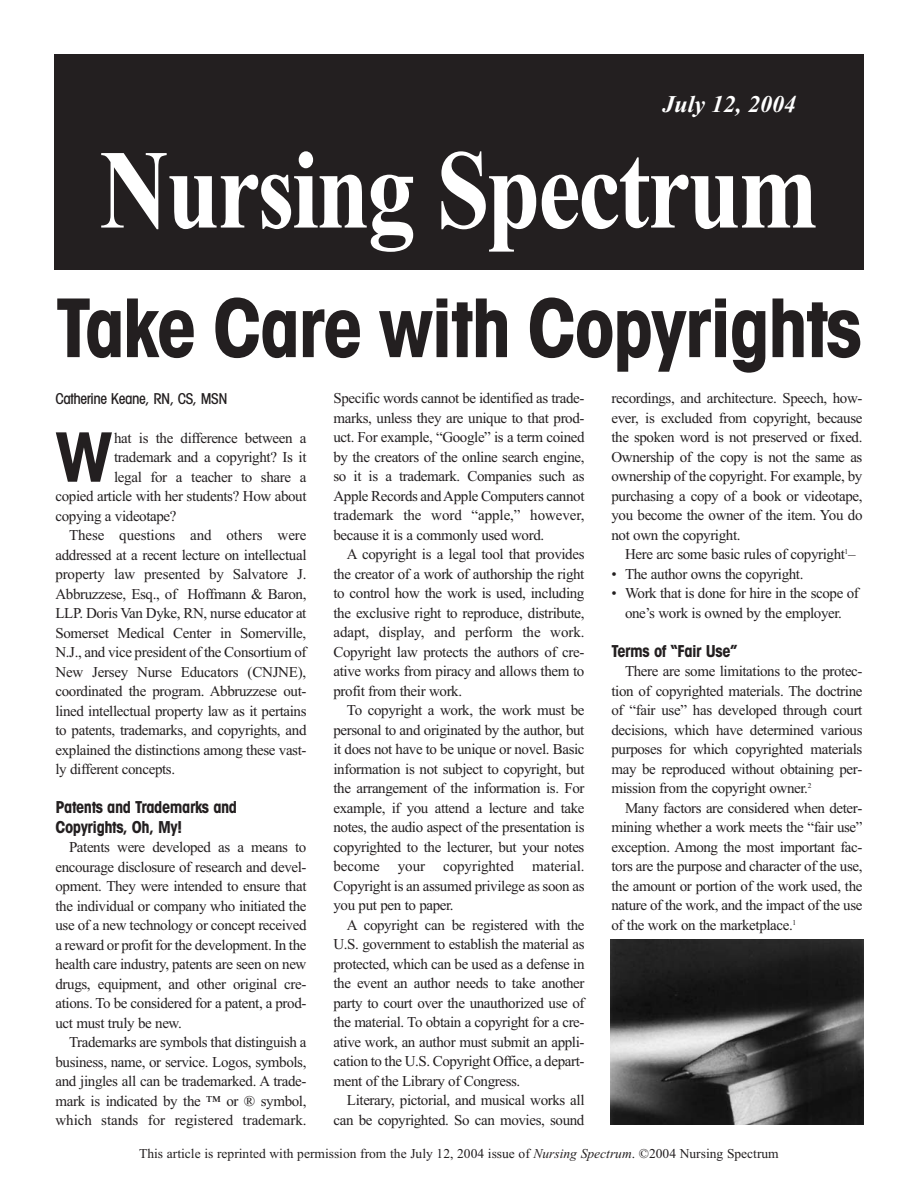
<style>
.page{position:relative;width:918px;height:1188px;background:#fff}
.page>*{position:absolute;margin:0;border:0;box-sizing:border-box;transform-origin:0 0}
.t1{font:700 112.5px "Times";letter-spacing:-.025em;color:#fff;scale:.85 1}
.t2{font:700 condensed 81px "Avant Garde";letter-spacing:-.03em;color:#231f20}
.t3{font:700 condensed 68.25px "Avant Garde";color:#231f20}
.t4{font:italic 700 24px "Times";color:#fff}
.t5{font:700 condensed 16.5px/19.5px "Avant Garde";letter-spacing:-.03em;color:#231f20}
.t6{font:15px/19.5px "Times";letter-spacing:-.025em;color:#231f20;text-align:justify}
.t7{font:15px "Times";letter-spacing:-.005em;color:#231f20}
.t8{font:500 condensed 15px "Avant Garde";letter-spacing:-.03em;color:#231f20}
.t9{font:13.5px "Times";color:#231f20}
.s1{font-style:italic}
</style>
<div class="page">
<div style="left:54px;top:54px;width:810px;height:216px;background:#231f20"></div>
<img style="left:611px;top:939px;width:253px;height:186px">
<h3 class="t4" style="left:662px;top:90px;width:135px">July 12, 2004</h3>
<h1 class="t1" style="left:100px;top:123px;width:846px">Nursing Spectrum</h1>
<h2 class="t2" style="left:56px;top:298px;width:808px">Take Care with Copyrights</h2>
<p class="t8" style="left:56px;top:393px;width:174px">Catherine Keane, RN, CS, MSN</p>
<h3 class="t3" style="left:56px;top:432px;width:58px">W</h3>
<p class="t6" style="left:114px;top:428px;width:194px">hat is the difference between a</p>
<p class="t6" style="left:114px;top:447px;width:194px">trademark and a copyright? Is it</p>
<p class="t6" style="left:114px;top:467px;width:194px">legal for a teacher to share a</p>
<p class="t6" style="left:56px;top:486px;width:253px">copied article with her students? How about</p>
<p class="t6" style="left:56px;top:506px;width:123px">copying a videotape?</p>
<p class="t7" style="left:69px;top:526px;width:239px">These questions and others were</p>
<p class="t6" style="left:56px;top:545px;width:253px">addressed at a recent lecture on intellectual</p>
<p class="t6" style="left:56px;top:564px;width:252px">property law presented by Salvatore J.</p>
<p class="t6" style="left:56px;top:584px;width:252px">Abbruzzese, Esq., of Hoffmann &amp; Baron,</p>
<p class="t6" style="left:56px;top:603px;width:252px">LLP. Doris Van Dyke, RN, nurse educator at</p>
<p class="t6" style="left:56px;top:623px;width:252px">Somerset Medical Center in Somerville,</p>
<p class="t6" style="left:56px;top:642px;width:253px">N.J., and vice president of the Consortium of</p>
<p class="t6" style="left:56px;top:662px;width:252px">New Jersey Nurse Educators (CNJNE),</p>
<p class="t6" style="left:56px;top:681px;width:252px">coordinated the program. Abbruzzese out-</p>
<p class="t6" style="left:56px;top:701px;width:253px">lined intellectual property law as it pertains</p>
<p class="t6" style="left:56px;top:720px;width:253px">to patents, trademarks, and copyrights, and</p>
<p class="t6" style="left:56px;top:740px;width:253px">explained the distinctions among these vast-</p>
<p class="t6" style="left:56px;top:759px;width:121px">ly different concepts.</p>
<p class="t5" style="left:56px;top:799px;width:183px">Patents and Trademarks and<br>Copyrights, Oh, My!</p>
<p class="t6" style="left:56px;top:837px;width:253px;text-indent:14px">Patents were developed as a means to encourage disclosure of research and devel&shy;opment. They were intended to ensure that the individual or company who initiated the use of a new technology or concept received a reward or profit for the development. In the health care industry, patents are seen on new drugs, equipment, and other original cre&shy;ations. To be considered for a patent, a prod&shy;uct must truly be new.</p>
<p class="t6" style="left:56px;top:1032px;width:253px;text-indent:13px">Trademarks are symbols that distinguish a business, name, or service. Logos, symbols, and jingles all can be trademarked. A trade&shy;mark is indicated by the ™ or ® symbol, which stands for registered trademark.</p>
<p class="t6" style="left:333px;top:388px;width:253px">Specific words cannot be identified as trade&shy;marks, unless they are unique to that prod&shy;uct. For example, “Google” is a term coined by the creators of the online search engine, so it is a trademark. Companies such as Apple Records and Apple Computers cannot trademark the word “apple,” however, because it is a commonly used word.</p>
<p class="t6" style="left:333px;top:544px;width:253px;text-indent:14px">A copyright is a legal tool that provides the creator of a work of authorship the right to control how the work is used, including the exclusive right to reproduce, distribute, adapt, display, and perform the work.<br>Copyright law protects the authors of cre&shy;ative works from piracy and allows them to profit from their work.</p>
<p class="t6" style="left:333px;top:700px;width:253px;text-indent:14px">To copyright a work, the work must be personal to and originated by the author, but it does not have to be unique or novel. Basic information is not subject to copyright, but the arrangement of the information is. For example, if you attend a lecture and take notes, the audio aspect of the presentation is copyrighted to the lecturer, but your notes become your copyrighted material.<br>Copyright is an assumed privilege as soon as you put pen to paper.</p>
<p class="t6" style="left:333px;top:915px;width:253px;text-indent:14px">A copyright can be registered with the U.S. government to establish the material as protected, which can be used as a defense in the event an author needs to take another party to court over the unauthorized use of the material. To obtain a copyright for a cre&shy;ative work, an author must submit an appli&shy;cation to the U.S. Copyright Office, a depart&shy;ment of the Library of Congress.</p>
<p class="t6" style="left:333px;top:1090px;width:253px;text-align:right">Literary, pictorial, and musical works all can be copyrighted. So can movies, sound</p>
<p class="t6" style="left:612px;top:388px;width:253px">recordings, and architecture. Speech, how&shy;ever, is excluded from copyright, because the spoken word is not preserved or fixed.<br>Ownership of the copy is not the same as ownership of the copyright. For example, by purchasing a copy of a book or videotape, you become the owner of the item. You do not own the copyright.</p>
<p class="t6" style="left:625px;top:544px;width:232px">Here arc some basic rules of copyright<sup>1</sup>–</p>
<p class="t6" style="left:612px;top:564px;width:194px">• The author owns the copyright.</p>
<p class="t6" style="left:612px;top:583px;width:249px;text-align:center">• Work that is done for hire in the scope of one’s work is owned by the employer.</p>
<p class="t5" style="left:612px;top:643px;width:127px">Terms of “Fair Use”</p>
<p class="t6" style="left:612px;top:661px;width:253px;text-indent:14px">There are some limitations to the protec&shy;tion of copyrighted materials. The doctrine of “fair use” has developed through court decisions, which have determined various purposes for which copyrighted materials may be reproduced without obtaining per&shy;mission from the copyright owner.<sup>2</sup></p>
<p class="t6" style="left:612px;top:798px;width:253px;text-indent:14px">Many factors are considered when deter&shy;mining whether a work meets the “fair use” exception. Among the most important fac&shy;tors are the purpose and character of the use, the amount or portion of the work used, the nature of the work, and the impact of the use of the work on the marketplace.<sup>1</sup></p>
<p class="t9" style="left:139px;top:1146px;width:641px">This article is reprinted with permission from the July 12, 2004 issue of <span class="s1">Nursing Spectrum</span>. ©2004 Nursing Spectrum</p>
</div>
